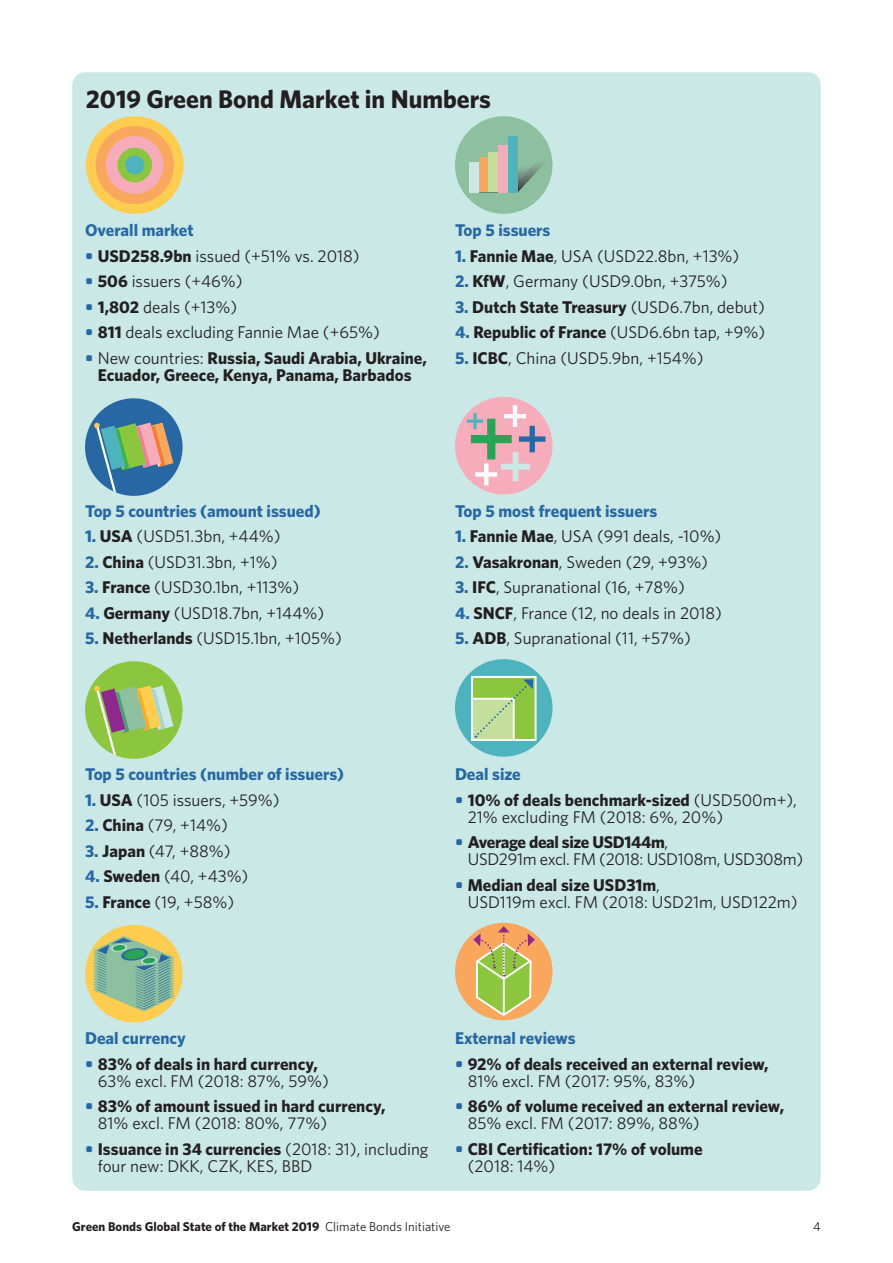
<style>
.page{position:relative;width:893px;height:1263px;background:#fff}
.page>*{position:absolute;margin:0;border:0;box-sizing:border-box;transform-origin:0 0}
.t1{font:700 25.5px "Whitney";color:#231f20}
.t2{font:16.95px/17px "Whitney";color:#231f20}
.t3{font:700 16.95px/17px "Whitney";color:#231f20}
.t4{font:700 16.95px "Whitney";color:#2767a4}
.t5{font:16.95px/17px "Whitney";letter-spacing:-.02em;color:#231f20}
.t6{font:700 12.75px "Whitney";color:#231f20}
.t7{font:12.75px "Whitney";color:#231f20}
.s1{font-weight:700;color:#2767a4}
.s2{font-weight:700}
.s3{color:#2767a4}
.s4{font-weight:400}
</style>
<div class="page">
<div style="left:72px;top:72px;width:749px;height:1119px;background:#c9e8e6;border-radius:13px"></div>
<div style="left:86px;top:116px;width:98px;height:98px;background:#fecc4e;border-radius:50%"></div>
<div style="left:96px;top:126px;width:78px;height:78px;background:#f9a75d;border-radius:50%"></div>
<div style="left:106px;top:136px;width:58px;height:58px;background:#f7acbb;border-radius:50%"></div>
<div style="left:117px;top:148px;width:35px;height:34px;background:#8bc63e;border-radius:50%"></div>
<div style="left:125px;top:155px;width:19px;height:20px;background:#4db4bd;border-radius:50%"></div>
<div style="left:85px;top:398px;width:98px;height:98px;background:#2767a4;border-radius:50%"></div>
<svg style="left:94px;top:422px;width:79px;height:74px"></svg>
<div style="left:85px;top:661px;width:98px;height:98px;background:#8bc63e;border-radius:50%"></div>
<svg style="left:94px;top:685px;width:79px;height:74px"></svg>
<div style="left:85px;top:925px;width:98px;height:97px;background:#fecc4e;border-radius:50%"></div>
<svg style="left:93px;top:936px;width:82px;height:75px"></svg>
<div style="left:455px;top:397px;width:97px;height:97px;background:#f7acbb;border-radius:50%"></div>
<svg style="left:467px;top:405px;width:78px;height:80px"></svg>
<div style="left:455px;top:116px;width:97px;height:98px;background:#8dc09f;border-radius:50%"></div>
<svg style="left:518px;top:163px;width:30px;height:29px"></svg>
<div style="left:469px;top:162px;width:10px;height:30px;background:#c9e8e6"></div>
<div style="left:479px;top:157px;width:9px;height:35px;background:#f9a75d"></div>
<div style="left:488px;top:153px;width:10px;height:39px;background:#c4df9b"></div>
<div style="left:498px;top:145px;width:10px;height:47px;background:#f7acbb"></div>
<div style="left:508px;top:136px;width:10px;height:56px;background:#4db4bd"></div>
<div style="left:455px;top:659px;width:97px;height:98px;background:#4db4bd;border-radius:50%"></div>
<div style="left:471px;top:676px;width:65px;height:65px;background:#8bc63e;border:2px solid #fff"></div>
<div style="left:471px;top:698px;width:44px;height:43px;background:#c4df9b;border:2px solid #fff"></div>
<svg style="left:475px;top:679px;width:58px;height:58px"></svg>
<div style="left:455px;top:923px;width:97px;height:97px;background:#f9a75d;border-radius:50%"></div>
<svg style="left:473px;top:926px;width:62px;height:91px"></svg>
<h1 class="t1" style="left:86px;top:82px;width:407px">2019 Green Bond Market in Numbers</h1>
<p class="t4" style="left:85px;top:219px;width:110px">Overall market</p>
<p class="t2" style="left:85px;top:247px;width:276px"><span class="s1">•</span> <span class="s2">USD258.9bn</span> issued (+51% vs. 2018)</p>
<p class="t2" style="left:85px;top:272px;width:159px"><span class="s1">•</span> <span class="s2">506</span> issuers (+46%)</p>
<p class="t2" style="left:85px;top:298px;width:154px"><span class="s1">•</span> <span class="s2">1,802</span> deals (+13%)</p>
<p class="t2" style="left:85px;top:323px;width:296px"><span class="s1">•</span> <span class="s2">811</span> deals excluding Fannie Mae (+65%)</p>
<p class="t3" style="left:85px;top:349px;width:343px;text-align:center"><span class="s3">•</span> <span class="s4">New countries:</span> Russia, Saudi Arabia, Ukraine,<br>Ecuador, Greece, Kenya, Panama, Barbados</p>
<p class="t4" style="left:455px;top:219px;width:97px">Top 5 issuers</p>
<p class="t2" style="left:455px;top:247px;width:286px"><span class="s1">1.</span> <span class="s2">Fannie Mae</span>, USA (USD22.8bn, +13%)</p>
<p class="t2" style="left:455px;top:272px;width:274px"><span class="s1">2.</span> <span class="s2">KfW</span>, Germany (USD9.0bn, +375%)</p>
<p class="t3" style="left:455px;top:298px;width:311px"><span class="s3">3.</span> Dutch State Treasury <span class="s4">(USD6.7bn, debut)</span></p>
<p class="t2" style="left:455px;top:323px;width:312px"><span class="s1">4.</span> <span class="s2">Republic of France</span> (USD6.6bn tap, +9%)</p>
<p class="t2" style="left:455px;top:349px;width:250px"><span class="s1">5.</span> <span class="s2">ICBC</span>, China (USD5.9bn, +154%)</p>
<p class="t4" style="left:85px;top:499px;width:237px">Top 5 countries (amount issued)</p>
<p class="t2" style="left:85px;top:527px;width:197px"><span class="s1">1.</span> <span class="s2">USA</span> (USD51.3bn, +44%)</p>
<p class="t2" style="left:85px;top:553px;width:194px"><span class="s1">2.</span> <span class="s2">China</span> (USD31.3bn, +1%)</p>
<p class="t2" style="left:85px;top:578px;width:216px"><span class="s1">3.</span> <span class="s2">France</span> (USD30.1bn, +113%)</p>
<p class="t2" style="left:85px;top:604px;width:241px"><span class="s1">4.</span> <span class="s2">Germany</span> (USD18.7bn, +144%)</p>
<p class="t2" style="left:85px;top:629px;width:258px"><span class="s1">5.</span> <span class="s2">Netherlands</span> (USD15.1bn, +105%)</p>
<p class="t4" style="left:85px;top:763px;width:261px">Top 5 countries (number of issuers)</p>
<p class="t2" style="left:85px;top:791px;width:196px"><span class="s1">1.</span> <span class="s2">USA</span> (105 issuers, +59%)</p>
<p class="t2" style="left:85px;top:817px;width:144px"><span class="s1">2.</span> <span class="s2">China</span> (79, +14%)</p>
<p class="t2" style="left:85px;top:842px;width:147px"><span class="s1">3.</span> <span class="s2">Japan</span> (47, +88%)</p>
<p class="t2" style="left:85px;top:868px;width:165px"><span class="s1">4.</span> <span class="s2">Sweden</span> (40, +43%)</p>
<p class="t2" style="left:85px;top:893px;width:151px"><span class="s1">5.</span> <span class="s2">France</span> (19, +58%)</p>
<p class="t4" style="left:455px;top:499px;width:204px">Top 5 most frequent issuers</p>
<p class="t2" style="left:455px;top:527px;width:268px"><span class="s1">1.</span> <span class="s2">Fannie Mae</span>, USA (991 deals, -10%)</p>
<p class="t2" style="left:455px;top:553px;width:255px"><span class="s1">2.</span> <span class="s2">Vasakronan</span>, Sweden (29, +93%)</p>
<p class="t2" style="left:455px;top:578px;width:231px"><span class="s1">3.</span> <span class="s2">IFC</span>, Supranational (16, +78%)</p>
<p class="t2" style="left:455px;top:604px;width:269px"><span class="s1">4.</span> <span class="s2">SNCF</span>, France (12, no deals in 2018)</p>
<p class="t2" style="left:455px;top:629px;width:237px"><span class="s1">5.</span> <span class="s2">ADB</span>, Supranational (11, +57%)</p>
<p class="t4" style="left:455px;top:763px;width:67px">Deal size</p>
<p class="t2" style="left:468px;top:791px;width:331px;text-indent:-13px"><span class="s1">•</span> <span class="s2">10% of deals benchmark-sized</span> (USD500m+),<br>21% excluding FM (2018: 6%, 20%)</p>
<p class="t5" style="left:468px;top:834px;width:337px;text-indent:-13px"><span class="s1">•</span> <span class="s2">Average deal size USD144m</span>,<br>USD291m excl. FM (2018: USD108m, USD308m)</p>
<p class="t2" style="left:468px;top:876px;width:331px;text-indent:-13px"><span class="s1">•</span> <span class="s2">Median deal size USD31m</span>,<br>USD119m excl. FM (2018: USD21m, USD122m)</p>
<p class="t4" style="left:85px;top:1027px;width:102px">Deal currency</p>
<p class="t3" style="left:98px;top:1055px;width:232px;text-indent:-13px"><span class="s3">•</span> 83% of deals in hard currency,<br><span class="s4">63% excl. FM (2018: 87%, 59%)</span></p>
<p class="t3" style="left:98px;top:1097px;width:289px;text-indent:-13px"><span class="s3">•</span> 83% of amount issued in hard currency,<br><span class="s4">81% excl. FM (2018: 80%, 77%)</span></p>
<p class="t2" style="left:98px;top:1140px;width:332px;text-indent:-13px"><span class="s1">•</span> <span class="s2">Issuance in 34 currencies</span> (2018: 31), including four new: DKK, CZK, KES, BBD</p>
<p class="t4" style="left:455px;top:1027px;width:122px">External reviews</p>
<p class="t3" style="left:468px;top:1055px;width:302px;text-indent:-13px"><span class="s3">•</span> 92% of deals received an external review,<br><span class="s4">81% excl. FM (2017: 95%, 83%)</span></p>
<p class="t3" style="left:468px;top:1097px;width:318px;text-indent:-13px"><span class="s3">•</span> 86% of volume received an external review,<br><span class="s4">85% excl. FM (2017: 89%, 88%)</span></p>
<p class="t3" style="left:468px;top:1140px;width:236px;text-indent:-13px"><span class="s3">•</span> CBI Certification: 17% of volume <span class="s4">(2018: 14%)</span></p>
<p class="t6" style="left:72px;top:1218px;width:380px">Green Bonds Global State of the Market 2019 <span class="s4">Climate Bonds Initiative</span></p>
<p class="t7" style="left:813px;top:1218px;width:9px">4</p>
</div>
